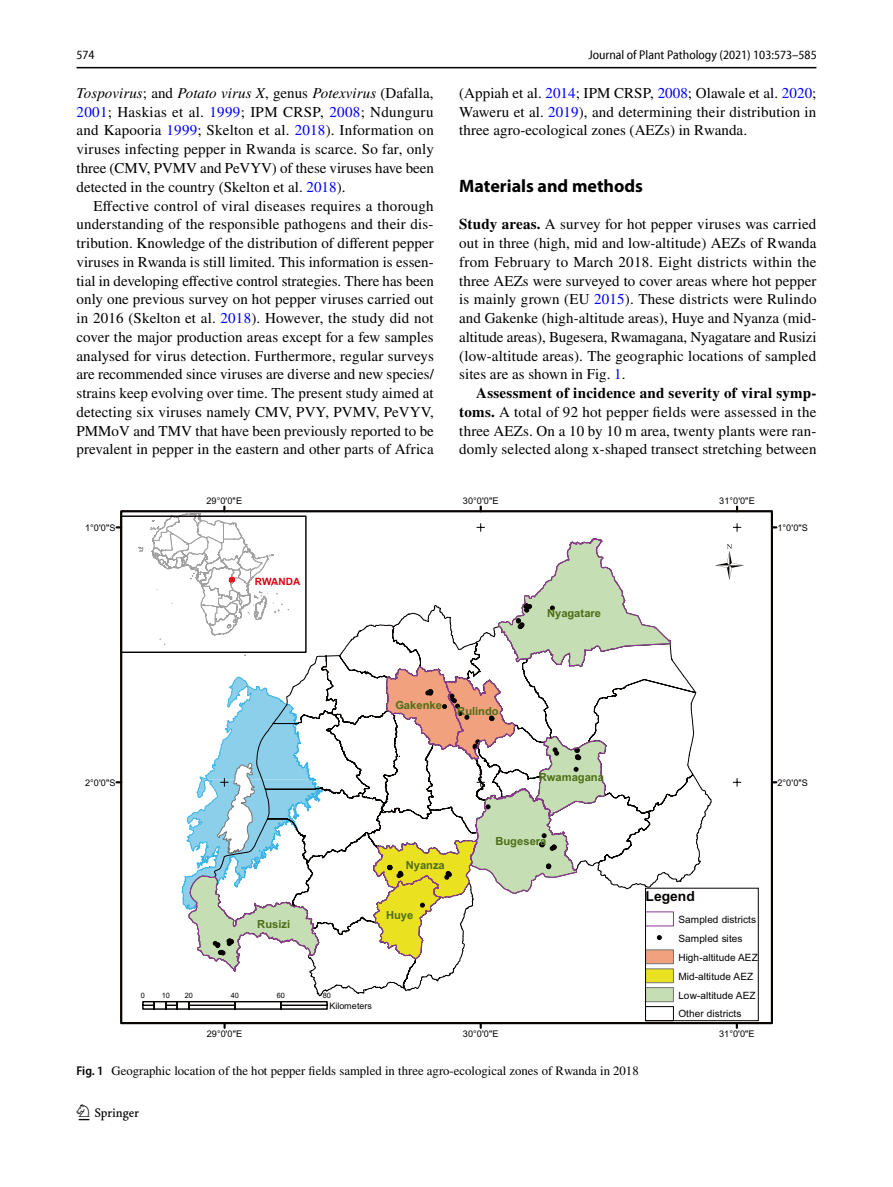
<style>
.page{position:relative;width:893px;height:1187px;background:#fff}
.page>*{position:absolute;margin:0;border:0;box-sizing:border-box;transform-origin:0 0}
.t1{font:22.5px "Springnew Regular 2";color:#000}
.t2{font:700 18px "Myriad Pro";color:#000}
.t3{font:15px/18.8px "STIX";letter-spacing:.005em;color:#000;text-align:justify}
.t4{font:700 13.8px "Arial";color:#050200}
.t5{font:12.75px "STIX";color:#000}
.t6{font:semi-condensed 12.75px "Myriad Pro Unic";color:#000}
.t7{font:700 11.1px "Arial";color:#4d6e16}
.t8{font:10.05px/18.9px "Arial";letter-spacing:.01em;color:#050200}
.t9{font:10.05px "Arial Bold MT2";letter-spacing:.01em;color:#dc0213}
.t10{font:9.15px "Arial";letter-spacing:.005em;color:#050200}
.t11{font:9px "Arial";letter-spacing:.005em;color:#050200}
.t12{font:7.35px "Arial";letter-spacing:-.01em;color:#050200}
.s1{font-style:italic}
.s2{color:#00f}
.s3{font-weight:700}
.s4{font-family:"Myriad Pro";font-weight:600;font-stretch:semi-condensed}
</style>
<div class="page">
<hr style="left:77px;top:67px;width:739px;height:1px;background:#000">
<svg style="left:244px;top:624px;width:129px;height:311px"></svg>
<svg style="left:477px;top:523px;width:7px;height:8px"></svg>
<svg style="left:733px;top:523px;width:8px;height:8px"></svg>
<svg style="left:181px;top:676px;width:142px;height:295px"></svg>
<svg style="left:142px;top:1001px;width:186px;height:9px"></svg>
<svg style="left:373px;top:538px;width:386px;height:489px"></svg>
<svg style="left:138px;top:546px;width:6px;height:6px"></svg>
<svg style="left:150px;top:506px;width:139px;height:150px"></svg>
<div style="left:120px;top:515px;width:187px;height:138px;border:1px solid #050200"></div>
<p class="t6" style="left:76px;top:50px;width:20px">574</p>
<p class="t6" style="left:588px;top:50px;width:230px">Journal of Plant Pathology (2021) 103:573–585</p>
<p class="t3" style="left:77px;top:84px;width:359px"><span class="s1">Tospovirus</span>; and <span class="s1">Potato virus X</span>, genus <span class="s1">Potexvirus</span> (Dafalla, <span class="s2">2001</span>; Haskias et al. <span class="s2">1999</span>; IPM CRSP, <span class="s2">2008</span>; Ndunguru and Kapooria <span class="s2">1999</span>; Skelton et al. <span class="s2">2018</span>). Information on viruses infecting pepper in Rwanda is scarce. So far, only three (CMV, PVMV and PeVYV) of these viruses have been detected in the country (Skelton et al. <span class="s2">2018</span>).</p>
<p class="t3" style="left:77px;top:197px;width:359px;text-indent:17px">Effective control of viral diseases requires a thorough understanding of the responsible pathogens and their dis&shy;tribution. Knowledge of the distribution of different pepper viruses in Rwanda is still limited. This information is essen&shy;tial in developing effective control strategies. There has been only one previous survey on hot pepper viruses carried out in 2016 (Skelton et al. <span class="s2">2018</span>). However, the study did not cover the major production areas except for a few samples analysed for virus detection. Furthermore, regular surveys are recommended since viruses are diverse and new species/ strains keep evolving over time. The present study aimed at detecting six viruses namely CMV, PVY, PVMV, PeVYV, PMMoV and TMV that have been previously reported to be prevalent in pepper in the eastern and other parts of Africa</p>
<p class="t10" style="left:207px;top:494px;width:37px">29°0'0"E</p>
<p class="t3" style="left:459px;top:84px;width:359px">(Appiah et al. <span class="s2">2014</span>; IPM CRSP, <span class="s2">2008</span>; Olawale et al. <span class="s2">2020</span>; Waweru et al. <span class="s2">2019</span>), and determining their distribution in three agro-ecological zones (AEZs) in Rwanda.</p>
<p class="t2" style="left:459px;top:174px;width:185px">Materials and methods</p>
<p class="t3" style="left:459px;top:216px;width:359px"><span class="s3">Study areas.</span> A survey for hot pepper viruses was carried out in three (high, mid and low-altitude) AEZs of Rwanda from February to March 2018. Eight districts within the three AEZs were surveyed to cover areas where hot pepper is mainly grown (EU <span class="s2">2015</span>). These districts were Rulindo and Gakenke (high-altitude areas), Huye and Nyanza (mid&shy;altitude areas), Bugesera, Rwamagana, Nyagatare and Rusizi (low-altitude areas). The geographic locations of sampled sites are as shown in Fig. <span class="s2">1</span>.</p>
<p class="t3" style="left:459px;top:384px;width:359px;text-indent:17px"><span class="s3">Assessment of incidence and severity of viral symp&shy;toms.</span> A total of 92 hot pepper fields were assessed in the three AEZs. On a 10 by 10 m area, twenty plants were ran&shy;domly selected along x-shaped transect stretching between</p>
<p class="t10" style="left:463px;top:494px;width:37px">30°0'0"E</p>
<p class="t10" style="left:719px;top:494px;width:37px">31°0'0"E</p>
<p class="t10" style="left:85px;top:521px;width:32px">1°0'0"S</p>
<p class="t10" style="left:777px;top:521px;width:32px">1°0'0"S</p>
<p class="t9" style="left:255px;top:574px;width:47px">RWANDA</p>
<p class="t7" style="left:395px;top:697px;width:48px">Gakenke</p>
<p class="t7" style="left:457px;top:703px;width:43px">Rulindo</p>
<p class="t7" style="left:547px;top:605px;width:55px">Nyagatare</p>
<p class="t7" style="left:539px;top:768px;width:67px">Rwamagana</p>
<p class="t10" style="left:85px;top:776px;width:32px">2°0'0"S</p>
<p class="t10" style="left:777px;top:776px;width:32px">2°0'0"S</p>
<p class="t7" style="left:257px;top:916px;width:34px">Rusizi</p>
<p class="t7" style="left:406px;top:856px;width:41px">Nyanza</p>
<p class="t7" style="left:386px;top:907px;width:29px">Huye</p>
<p class="t7" style="left:495px;top:833px;width:52px">Bugesera</p>
<p class="t12" style="left:141px;top:989px;width:6px">0</p>
<p class="t12" style="left:185px;top:989px;width:10px">20</p>
<p class="t12" style="left:162px;top:989px;width:10px">10</p>
<p class="t12" style="left:231px;top:989px;width:10px">40</p>
<p class="t12" style="left:277px;top:989px;width:10px">60</p>
<p class="t12" style="left:323px;top:989px;width:10px">80</p>
<p class="t11" style="left:329px;top:999px;width:44px">Kilometers</p>
<p class="t10" style="left:207px;top:1027px;width:37px">29°0'0"E</p>
<p class="t10" style="left:463px;top:1027px;width:37px">30°0'0"E</p>
<p class="t4" style="left:645px;top:886px;width:51px">Legend</p>
<p class="t8" style="left:678px;top:909px;width:81px">Sampled districts<br>Sampled sites<br>High-altitude AEZ<br>Mid-altitude AEZ<br>Low-altitude AEZ<br>Other districts</p>
<p class="t10" style="left:719px;top:1027px;width:37px">31°0'0"E</p>
<p class="t5" style="left:77px;top:1061px;width:564px"><span class="s4">Fig. 1</span> Geographic location of the hot pepper fields sampled in three agro-ecological zones of Rwanda in 2018</p>
<h1 class="t1" style="left:79px;top:1104px;width:62px">1 3</h1>
</div>
